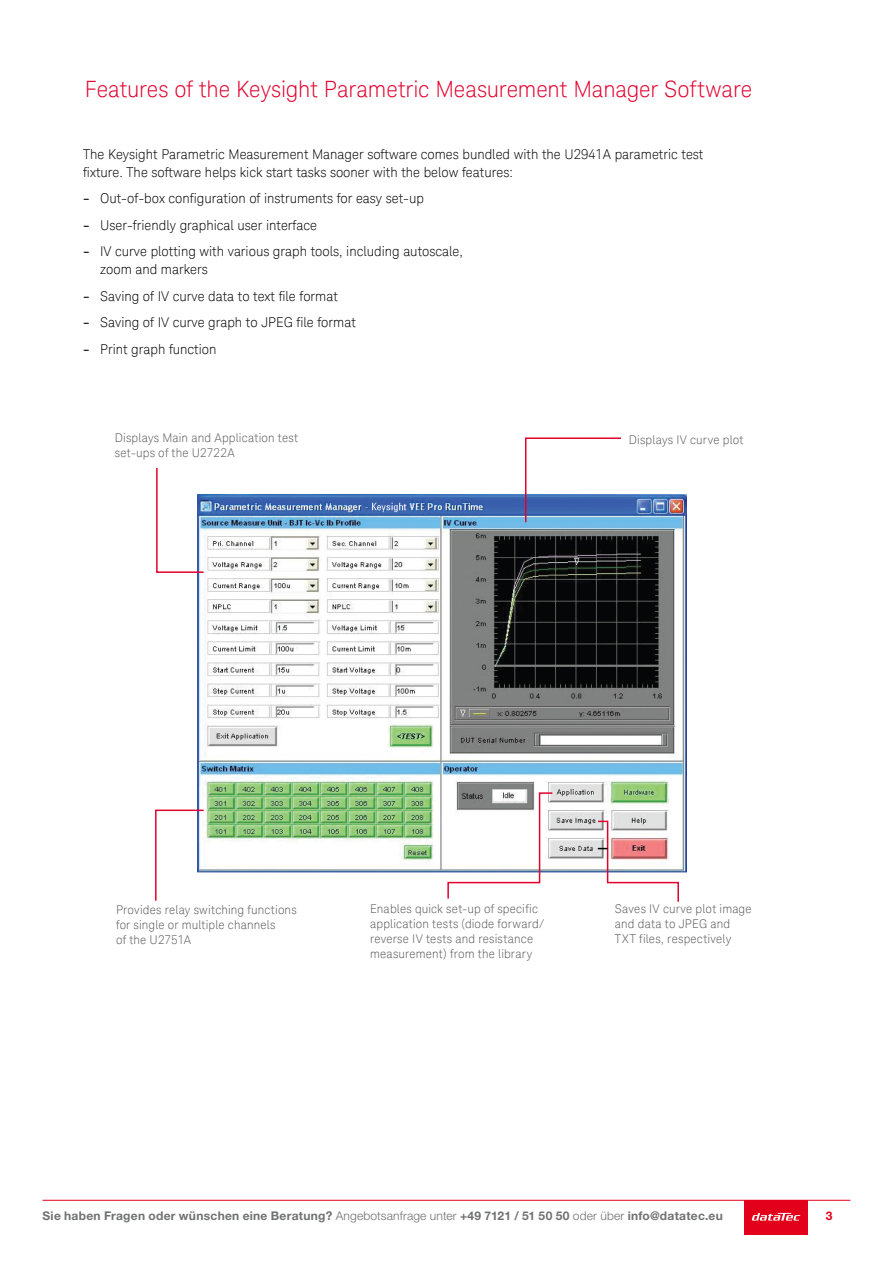
<style>
.page{position:relative;width:893px;height:1263px;background:#fff}
.page>*{position:absolute;margin:0;border:0;box-sizing:border-box;transform-origin:0 0}
.t1{font:300 22.5px "Keysight Sans";letter-spacing:-.005em;color:#e2002d}
.t2{font:300 13.5px/18px "Keysight Sans";color:#000}
.t3{font:300 12px/15px "Keysight Sans";letter-spacing:.015em;color:#58585a}
.t4{font:700 12px "Helvetica Neue LT Pro";letter-spacing:.025em;color:#707172}
.t5{font:700 12px "Helvetica Neue LT Pro";color:#e2001a}
.s1{font-family:"Keysight Sans Condensed";font-weight:400}
.s2{font-weight:300}
</style>
<div class="page">
<div style="left:744px;top:1200px;width:64px;height:34px;background:#e2001a"></div>
<svg style="left:752px;top:1213px;width:48px;height:7px"></svg>
<hr style="left:43px;top:1200px;width:807px;height:1px;background:#e2001a">
<img style="left:197px;top:495px;width:490px;height:378px">
<svg style="left:156px;top:468px;width:49px;height:106px"></svg>
<svg style="left:524px;top:437px;width:98px;height:87px"></svg>
<svg style="left:155px;top:809px;width:50px;height:92px"></svg>
<svg style="left:447px;top:792px;width:107px;height:107px"></svg>
<svg style="left:597px;top:820px;width:83px;height:82px"></svg>
<h1 class="t1" style="left:85px;top:76px;width:669px">Features of the Keysight Parametric Measurement Manager Software</h1>
<p class="t2" style="left:83px;top:145px;width:622px">The Keysight Parametric Measurement Manager software comes bundled with the U2941A parametric test fixture. The software helps kick start tasks sooner with the below features:</p>
<p class="t2" style="left:83px;top:189px;width:342px"><span class="s1">–</span> Out-of-box configuration of instruments for easy set-up</p>
<p class="t2" style="left:83px;top:216px;width:235px"><span class="s1">–</span> User-friendly graphical user interface</p>
<p class="t2" style="left:100px;top:242px;width:364px;text-indent:-17px"><span class="s1">–</span> IV curve plotting with various graph tools, including autoscale, zoom and markers</p>
<p class="t2" style="left:83px;top:287px;width:256px"><span class="s1">–</span> Saving of IV curve data to text file format</p>
<p class="t2" style="left:83px;top:313px;width:274px"><span class="s1">–</span> Saving of IV curve graph to JPEG file format</p>
<p class="t2" style="left:83px;top:340px;width:135px"><span class="s1">–</span> Print graph function</p>
<p class="t3" style="left:115px;top:431px;width:185px">Displays Main and Application test set-ups of the U2722A</p>
<p class="t3" style="left:629px;top:432px;width:116px">Displays IV curve plot</p>
<p class="t3" style="left:116px;top:903px;width:182px">Provides relay switching functions for single or multiple channels<br>of the U2751A</p>
<p class="t3" style="left:370px;top:901px;width:176px">Enables quick set-up of specific application tests (diode forward/ reverse IV tests and resistance measurement) from the library</p>
<p class="t3" style="left:615px;top:901px;width:138px">Saves IV curve plot image and data to JPEG and<br>TXT files, respectively</p>
<p class="t4" style="left:43px;top:1209px;width:682px">Sie haben Fragen oder wünschen eine Beratung? <span class="s2">Angebotsanfrage unter</span> +49 7121 / 51 50 50 <span class="s2">oder über</span> info@datatec.eu</p>
<p class="t5" style="left:826px;top:1209px;width:8px">3</p>
</div>
